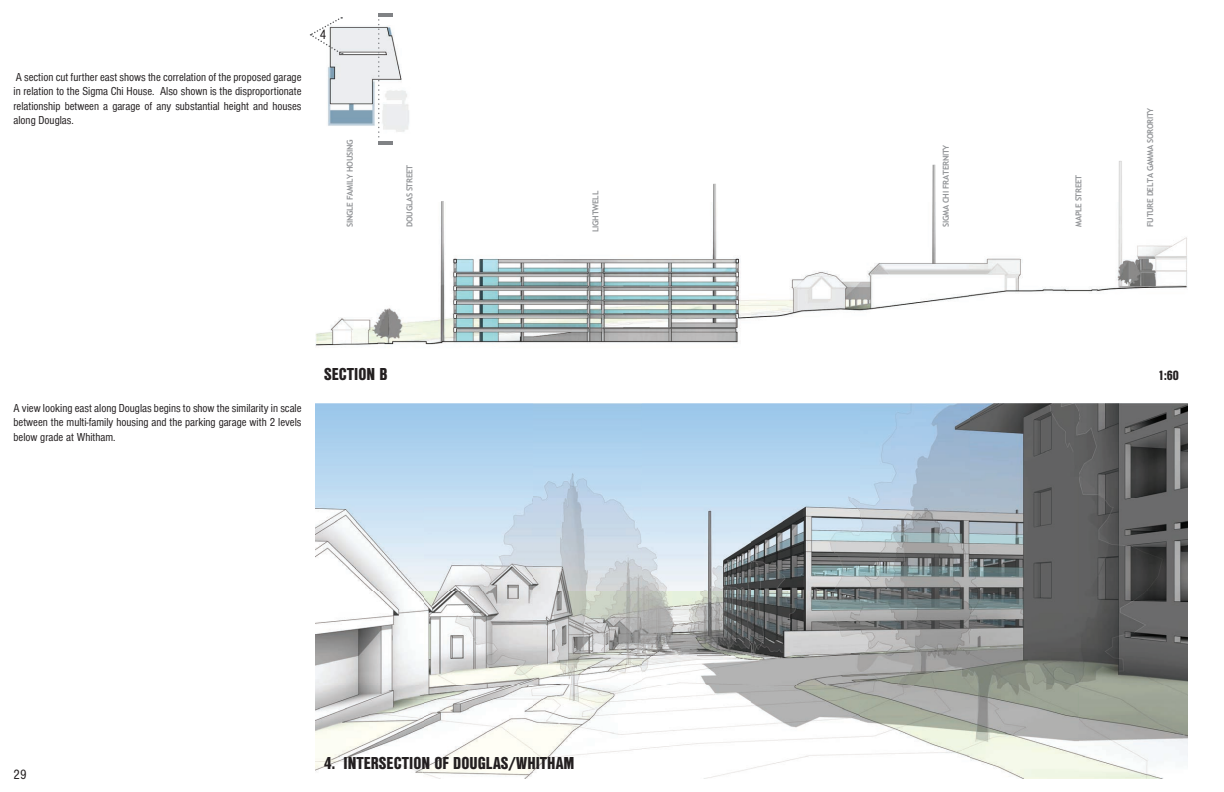
<style>
.page{position:relative;width:1224px;height:792px;background:#fff}
.page>*{position:absolute;margin:0;border:0;box-sizing:border-box;transform-origin:0 0}
.t1{font:18px "Nimbus San D Bla Con";color:#231f20}
.t2{font:14px "Nimbus San D Bla Con";color:#231f20}
.t3{font:14px "Nimbus San D Reg Con";color:#231f20}
.t4{font:12px/14.4px "Nimbus San D Reg Con";color:#231f20;text-align:justify}
.t5{font:700 8.2px "Trebuchet MS";letter-spacing:-.04em;color:#939598}
</style>
<div class="page">
<img style="left:315px;top:14px;width:873px;height:332px">
<img style="left:326px;top:25px;width:86px;height:108px">
<img style="left:315px;top:403px;width:873px;height:375px">
<svg style="left:310px;top:17px;width:33px;height:38px"></svg>
<svg style="left:378px;top:15px;width:2px;height:129px"></svg>
<hr style="left:379px;top:14px;width:14px;height:3px;background:#808285">
<hr style="left:379px;top:142px;width:14px;height:3px;background:#808285">
<p class="t4" style="left:14px;top:70px;width:290px">A section cut further east shows the correlation of the proposed garage in relation to the Sigma Chi House. Also shown is the disproportionate relationship between a garage of any substantial height and houses along Douglas.</p>
<p class="t3" style="left:320px;top:27px;width:8px">4</p>
<p class="t5" style="left:345px;top:227px;width:89px;rotate:-90deg">SINGLE FAMILY HOUSING</p>
<p class="t5" style="left:404px;top:227px;width:64px;rotate:-90deg">DOUGLAS STREET</p>
<p class="t5" style="left:590px;top:232px;width:42px;rotate:-90deg">LIGHTWELL</p>
<p class="t5" style="left:941px;top:227px;width:84px;rotate:-90deg">SIGMA CHI FRATERNITY</p>
<p class="t5" style="left:1073px;top:227px;width:54px;rotate:-90deg">MAPLE STREET</p>
<p class="t5" style="left:1145px;top:227px;width:121px;rotate:-90deg">FUTURE DELTA GAMMA SORORITY</p>
<p class="t4" style="left:14px;top:401px;width:290px">A view looking east along Douglas begins to show the similarity in scale between the multi-family housing and the parking garage with 2 levels below grade at Whitham.</p>
<h1 class="t1" style="left:324px;top:364px;width:65px">SECTION B</h1>
<p class="t2" style="left:1158px;top:368px;width:22px">1:60</p>
<p class="t3" style="left:14px;top:766px;width:15px">29</p>
<h1 class="t1" style="left:324px;top:753px;width:252px">4. INTERSECTION OF DOUGLAS/WHITHAM</h1>
</div>
